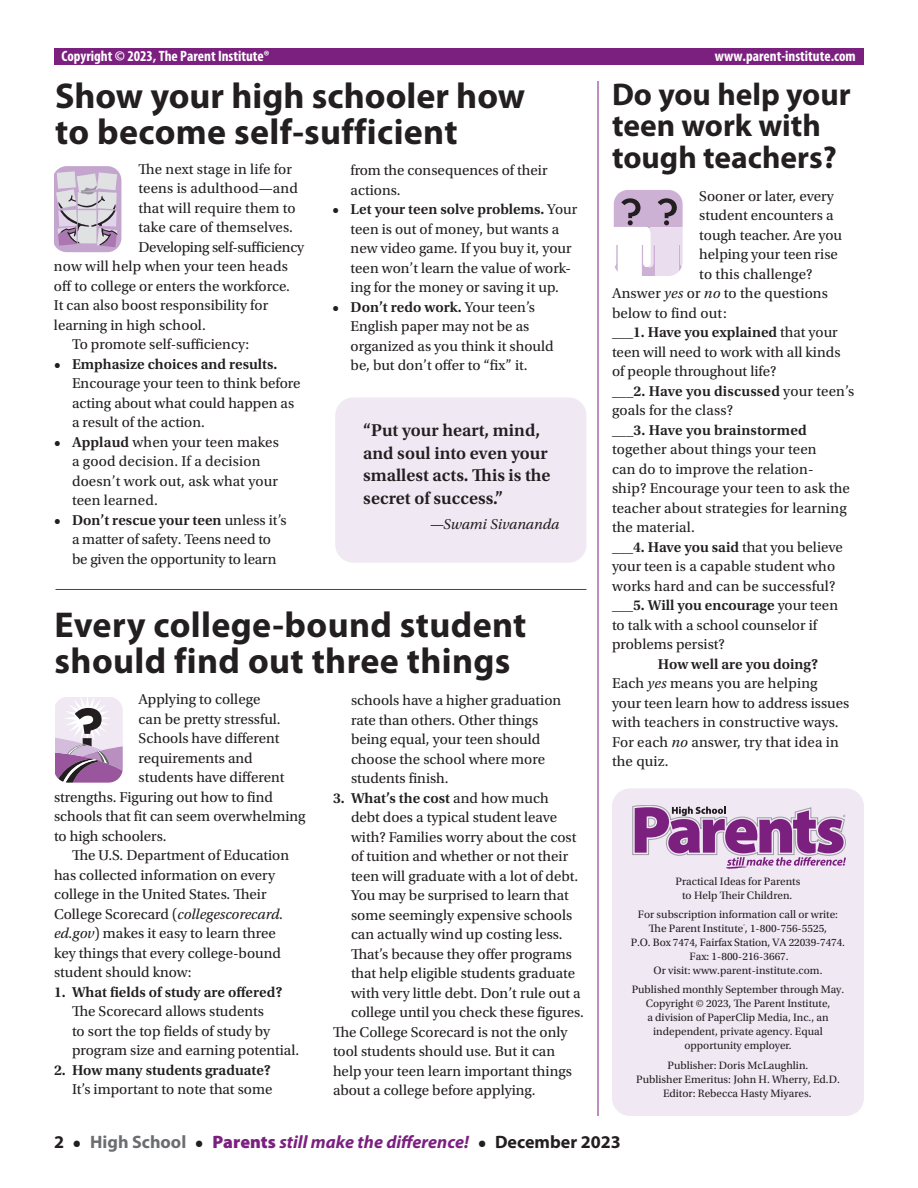
<style>
.page{position:relative;width:918px;height:1188px;background:#fff}
.page>*{position:absolute;margin:0;border:0;box-sizing:border-box;transform-origin:0 0}
.t1{font:700 36px/36px "Myriad Pro";letter-spacing:.01em;color:#231f20}
.t2{font:700 31.5px/31.5px "Myriad Pro";color:#231f20}
.t3{font:600 18px/22.5px "Utopia Std";color:#231f20}
.t4{font:italic 700 18px "Myriad Pro";color:#7c2080}
.t5{font:700 18px "Myriad Pro";color:#231f20}
.t6{font:15px/19.5px "Utopia Std";color:#231f20}
.t7{font:600 15px "Utopia Std";color:#231f20}
.t8{font:700 condensed 15px "Myriad Pro";color:#fff}
.t9{font:15px "Utopia Std";letter-spacing:-.02em;color:#231f20}
.t10{font:italic 15px "Utopia Std";color:#231f20}
.t11{font:11.25px/14.1px "Utopia Std";color:#231f20;text-align:center}
.s1{font-weight:600}
.s2{font-style:italic}
.s3{font-weight:400}
.s4{font-style:normal;color:#231f20}
.s5{font-family:"Utopia Std";font-style:normal;color:#231f20}
.s6{font-style:normal;color:#6c6d70}
.s7{font-weight:900;font-style:normal}
</style>
<div class="page">
<div style="left:612px;top:788px;width:252px;height:328px;background:#f0e9f4;border-radius:18px"></div>
<div style="left:54px;top:49px;width:810px;height:16px;background:#7c2080"></div>
<hr style="left:56px;top:589px;width:530px;height:1px;background:#7c2080">
<hr style="left:598px;top:81px;width:1px;height:1035px;background:#7c2080">
<div style="left:335px;top:397px;width:252px;height:166px;background:#f0e9f4;border-radius:18px"></div>
<svg style="left:613px;top:190px;width:70px;height:86px"></svg>
<svg style="left:633px;top:805px;width:213px;height:64px"></svg>
<svg style="left:55px;top:697px;width:68px;height:86px;background:#c0acc3"></svg>
<svg style="left:54px;top:166px;width:68px;height:87px;background:#c9bbcf"></svg>
<p class="t8" style="left:62px;top:46px;width:210px">Copyright © 2023, The Parent Institute®</p>
<p class="t8" style="left:715px;top:46px;width:142px">www.parent-institute.com</p>
<h2 class="t2" style="left:612px;top:77px;width:240px">Do you help your teen work with tough teachers?</h2>
<h1 class="t1" style="left:55px;top:77px;width:472px">Show your high schooler how to become self-sufficient</h1>
<p class="t6" style="left:138px;top:160px;width:155px">The next stage in life for</p>
<p class="t6" style="left:138px;top:179px;width:161px">teens is adulthood—and</p>
<p class="t6" style="left:138px;top:199px;width:159px">that will require them to</p>
<p class="t6" style="left:138px;top:218px;width:156px">take care of themselves.</p>
<p class="t9" style="left:138px;top:239px;width:167px">Developing self-sufficiency</p>
<p class="t6" style="left:54px;top:257px;width:235px">now will help when your teen heads</p>
<p class="t6" style="left:54px;top:277px;width:238px">off to college or enters the workforce.</p>
<p class="t6" style="left:54px;top:296px;width:216px">It can also boost responsibility for</p>
<p class="t6" style="left:54px;top:316px;width:153px">learning in high school.</p>
<p class="t6" style="left:72px;top:335px;width:179px">To promote self-sufficiency:</p>
<p class="t7" style="left:54px;top:356px;width:225px">• Emphasize choices and results.</p>
<p class="t6" style="left:72px;top:374px;width:230px">Encourage your teen to think before acting about what could happen as a result of the action.</p>
<p class="t6" style="left:72px;top:433px;width:208px;text-indent:-18px"><span class="s1">• Applaud</span> when your teen makes a good decision. If a decision doesn’t work out, ask what your teen learned.</p>
<p class="t6" style="left:54px;top:511px;width:234px;text-align:center"><span class="s1">• Don’t rescue your teen</span> unless it’s a matter of safety. Teens need to<br>be given the opportunity to learn</p>
<p class="t6" style="left:351px;top:161px;width:198px">from the consequences of their actions.</p>
<p class="t6" style="left:351px;top:200px;width:228px;text-indent:-18px"><span class="s1">• Let your teen solve problems.</span> Your teen is out of money, but wants a new video game. If you buy it, your teen won’t learn the value of work&shy;ing for the money or saving it up.</p>
<p class="t6" style="left:351px;top:298px;width:205px;text-indent:-18px"><span class="s1">• Don’t redo work.</span> Your teen’s<br>English paper may not be as organized as you think it should be, but don’t offer to “fix” it.</p>
<p class="t6" style="left:699px;top:186px;width:136px">Sooner or later, every</p>
<p class="t6" style="left:699px;top:206px;width:136px">student encounters a</p>
<p class="t6" style="left:699px;top:225px;width:144px">tough teacher. Are you</p>
<p class="t6" style="left:699px;top:245px;width:140px">helping your teen rise</p>
<p class="t6" style="left:699px;top:264px;width:115px">to this challenge?</p>
<p class="t6" style="left:612px;top:284px;width:218px">Answer <span class="s2">yes</span> or <span class="s2">no</span> to the questions</p>
<p class="t6" style="left:612px;top:303px;width:116px">below to find out:</p>
<p class="t7" style="left:612px;top:324px;width:227px">___1. Have you explained <span class="s3">that your</span></p>
<p class="t6" style="left:612px;top:342px;width:230px">teen will need to work with all kinds</p>
<p class="t6" style="left:612px;top:362px;width:166px">of people throughout life?</p>
<p class="t7" style="left:612px;top:382px;width:244px">___2. Have you discussed <span class="s3">your teen’s</span></p>
<p class="t6" style="left:612px;top:401px;width:123px">goals for the class?</p>
<p class="t7" style="left:612px;top:421px;width:196px"><span class="s3">_</span>__3. Have you brainstormed</p>
<p class="t6" style="left:612px;top:440px;width:206px">together about things your teen</p>
<p class="t6" style="left:612px;top:459px;width:203px">can do to improve the relation-</p>
<p class="t6" style="left:612px;top:479px;width:239px">ship? Encourage your teen to ask the</p>
<p class="t6" style="left:612px;top:498px;width:236px">teacher about strategies for learning</p>
<p class="t6" style="left:612px;top:518px;width:84px">the material.</p>
<p class="t7" style="left:612px;top:538px;width:232px">___4. Have you said <span class="s3">that you believe</span></p>
<p class="t6" style="left:612px;top:557px;width:225px">your teen is a capable student who</p>
<p class="t6" style="left:612px;top:576px;width:225px">works hard and can be successful?</p>
<p class="t7" style="left:612px;top:597px;width:228px">___5. Will you encourage <span class="s3">your teen</span></p>
<p class="t6" style="left:612px;top:615px;width:207px">to talk with a school counselor if</p>
<p class="t6" style="left:612px;top:635px;width:114px">problems persist?</p>
<p class="t6" style="left:612px;top:654px;width:239px;text-indent:46px"><span class="s1">How well are you doing?<br></span>Each <span class="s2">yes</span> means you are helping your teen learn how to address issues with teachers in constructive ways.<br>For each <span class="s2">no</span> answer, try that idea in the quiz.</p>
<p class="t3" style="left:363px;top:419px;width:189px">“Put your heart, mind, and soul into even your smallest acts. This is the secret of success.”</p>
<p class="t10" style="left:430px;top:516px;width:131px">—Swami Sivananda</p>
<h1 class="t1" style="left:55px;top:606px;width:473px">Every college-bound student should find out three things</h1>
<p class="t6" style="left:139px;top:690px;width:123px">Applying to college</p>
<p class="t6" style="left:139px;top:709px;width:144px">can be pretty stressful.</p>
<p class="t6" style="left:139px;top:729px;width:142px">Schools have different</p>
<p class="t6" style="left:139px;top:748px;width:116px">requirements and</p>
<p class="t6" style="left:139px;top:768px;width:147px">students have different</p>
<p class="t6" style="left:54px;top:787px;width:221px">strengths. Figuring out how to find</p>
<p class="t6" style="left:54px;top:807px;width:253px">schools that fit can seem overwhelming</p>
<p class="t6" style="left:54px;top:826px;width:114px">to high schoolers.</p>
<p class="t6" style="left:72px;top:846px;width:219px">The U.S. Department of Education</p>
<p class="t6" style="left:54px;top:865px;width:223px">has collected information on every</p>
<p class="t6" style="left:54px;top:885px;width:214px">college in the United States. Their</p>
<p class="t6" style="left:54px;top:904px;width:231px">College Scorecard (<span class="s2">collegescorecard.</span></p>
<p class="t6" style="left:54px;top:924px;width:223px"><span class="s2">ed.gov</span>) makes it easy to learn three</p>
<p class="t6" style="left:54px;top:943px;width:228px">key things that every college-bound</p>
<p class="t6" style="left:54px;top:963px;width:139px">student should know:</p>
<p class="t7" style="left:54px;top:983px;width:230px">1. What fields of study are offered?</p>
<p class="t6" style="left:72px;top:1002px;width:229px">The Scorecard allows students<br>to sort the top fields of study by program size and earning potential.</p>
<p class="t7" style="left:54px;top:1061px;width:219px">2. How many students graduate?</p>
<p class="t6" style="left:72px;top:1080px;width:202px">It’s important to note that some</p>
<p class="t6" style="left:351px;top:691px;width:212px">schools have a higher graduation rate than others. Other things being equal, your teen should choose the school where more students finish.</p>
<p class="t7" style="left:333px;top:789px;width:217px">3. What’s the cost <span class="s3">and how much</span></p>
<p class="t6" style="left:351px;top:808px;width:208px">debt does a typical student leave</p>
<p class="t6" style="left:351px;top:827px;width:227px">with? Families worry about the cost</p>
<p class="t6" style="left:351px;top:847px;width:219px">of tuition and whether or not their</p>
<p class="t6" style="left:351px;top:866px;width:229px">teen will graduate with a lot of debt.</p>
<p class="t6" style="left:351px;top:886px;width:219px">You may be surprised to learn that</p>
<p class="t6" style="left:351px;top:905px;width:223px">some seemingly expensive schools</p>
<p class="t6" style="left:351px;top:925px;width:213px">can actually wind up costing less.</p>
<p class="t6" style="left:351px;top:944px;width:222px">That’s because they offer programs</p>
<p class="t6" style="left:351px;top:964px;width:226px">that help eligible students graduate</p>
<p class="t6" style="left:351px;top:983px;width:231px">with very little debt. Don’t rule out a</p>
<p class="t6" style="left:351px;top:1003px;width:234px">college until you check these figures.</p>
<p class="t6" style="left:333px;top:1022px;width:236px">The College Scorecard is not the only</p>
<p class="t6" style="left:333px;top:1042px;width:224px">tool students should use. But it can</p>
<p class="t6" style="left:333px;top:1061px;width:240px">help your teen learn important things</p>
<p class="t6" style="left:333px;top:1081px;width:204px">about a college before applying.</p>
<p class="t5" style="left:495px;top:1130px;width:127px">December 2023</p>
<p class="t11" style="left:676px;top:875px;width:126px">Practical Ideas for Parents to Help Their Children.</p>
<p class="t11" style="left:631px;top:907px;width:216px">For subscription information call or write:<br>The Parent Institute<sup>®</sup>, 1-800-756-5525,<br>P.O. Box 7474, Fairfax Station, VA 22039-7474.<br>Fax: 1-800-216-3667.<br>Or visit: www.parent-institute.com.</p>
<p class="t11" style="left:632px;top:982px;width:214px">Published monthly September through May.<br>Copyright © 2023, The Parent Institute,<br>a division of PaperClip Media, Inc., an independent, private agency. Equal opportunity employer.</p>
<p class="t11" style="left:636px;top:1059px;width:205px">Publisher: Doris McLaughlin.<br>Publisher Emeritus: John H. Wherry, Ed.D.<br>Editor: Rebecca Hasty Miyares.</p>
<p class="t4" style="left:54px;top:1130px;width:434px"><span class="s4">2</span> <span class="s5">•</span> <span class="s6">High School</span> <span class="s5">•</span> <span class="s7">Parents</span> still make the difference! <span class="s5">•</span></p>
</div>
